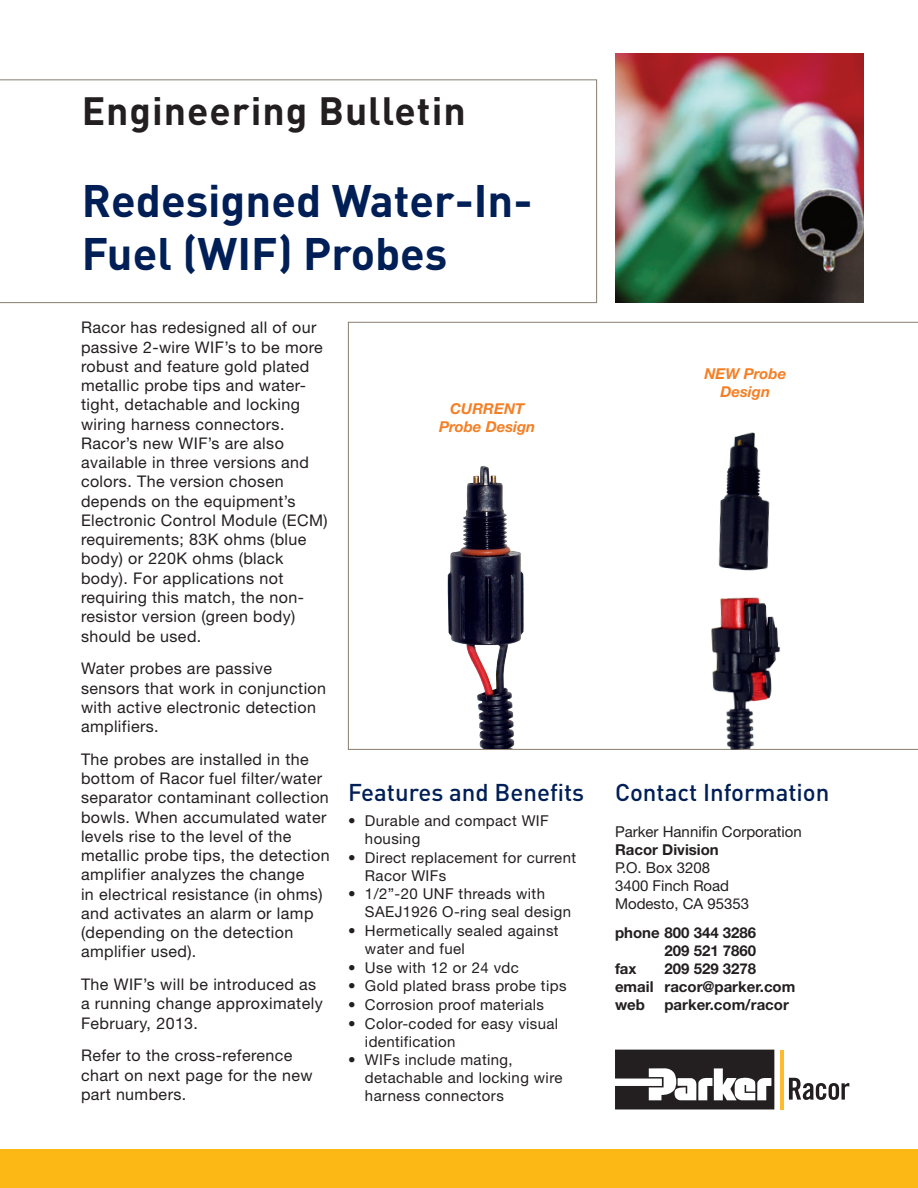
<style>
.page{position:relative;width:918px;height:1188px;background:#fff}
.page>*{position:absolute;margin:0;border:0;box-sizing:border-box;transform-origin:0 0}
.t1{font:700 45px/52.5px "DINOT";color:#001f56}
.t2{font:700 39px "DINOT";letter-spacing:.025em;color:#231f20}
.t3{font:500 24px "DINOT";color:#001f56}
.t4{font:16.05px/19.2px "Helvetica Neue LT Std";letter-spacing:.025em;color:#231f20}
.t5{font:15px/18px "Helvetica Neue LT Std";letter-spacing:.025em;color:#231f20}
.t6{font:700 15px/18px "Helvetica Neue LT Std";color:#231f20;text-align:right}
.t7{font:15px "Helvetica Neue LT Std";color:#231f20}
.t8{font:italic 700 15px/18px "Helvetica Neue LT Std";color:#f48026;text-align:center}
</style>
<div class="page">
<svg style="left:0;top:79px;width:597px;height:224px"></svg>
<img style="left:615px;top:54px;width:249px;height:249px">
<div style="left:0;top:1150px;width:918px;height:38px;background:#fcb814"></div>
<svg style="left:615px;top:1050px;width:159px;height:59px"></svg>
<hr style="left:780px;top:1050px;width:4px;height:60px;background:#fdbb2e">
<svg style="left:789px;top:1078px;width:60px;height:22px"></svg>
<svg style="left:348px;top:322px;width:570px;height:428px"></svg>
<img style="left:445px;top:463px;width:81px;height:286px">
<img style="left:701px;top:591px;width:87px;height:159px">
<img style="left:703px;top:427px;width:88px;height:150px">
<p class="t2" style="left:82px;top:84px;width:385px">Engineering Bulletin</p>
<p class="t1" style="left:82px;top:173px;width:452px">Redesigned Water-In-<br>Fuel (WIF) Probes</p>
<p class="t4" style="left:81px;top:318px;width:248px">Racor has redesigned all of our passive 2-wire WIF’s to be more robust and feature gold plated metallic probe tips and water&shy;tight, detachable and locking wiring harness connectors.<br>Racor’s new WIF’s are also available in three versions and colors. The version chosen depends on the equipment’s<br>Electronic Control Module (ECM) requirements; 83K ohms (blue body) or 220K ohms (black body). For applications not requiring this match, the non&shy;resistor version (green body) should be used.</p>
<p class="t4" style="left:81px;top:659px;width:247px">Water probes are passive sensors that work in conjunction with active electronic detection amplifiers.</p>
<p class="t4" style="left:81px;top:749px;width:250px">The probes are installed in the bottom of Racor fuel filter/water separator contaminant collection bowls. When accumulated water levels rise to the level of the metallic probe tips, the detection amplifier analyzes the change<br>in electrical resistance (in ohms) and activates an alarm or lamp (depending on the detection amplifier used).</p>
<p class="t4" style="left:81px;top:975px;width:243px">The WIF’s will be introduced as a running change approximately<br>February, 2013.</p>
<p class="t4" style="left:81px;top:1046px;width:233px">Refer to the cross-reference chart on next page for the new part numbers.</p>
<p class="t8" style="left:439px;top:399px;width:98px">CURRENT<br>Probe Design</p>
<p class="t3" style="left:348px;top:776px;width:238px">Features and Benefits</p>
<p class="t5" style="left:365px;top:811px;width:185px;text-indent:-17px">• Durable and compact WIF housing</p>
<p class="t5" style="left:365px;top:848px;width:213px;text-indent:-17px">• Direct replacement for current<br>Racor WIFs</p>
<p class="t5" style="left:365px;top:885px;width:208px;text-indent:-17px">• 1/2”-20 UNF threads with<br>SAEJ1926 O-ring seal design</p>
<p class="t5" style="left:365px;top:921px;width:195px;text-indent:-17px">• Hermetically sealed against water and fuel</p>
<p class="t5" style="left:348px;top:958px;width:172px">• Use with 12 or 24 vdc</p>
<p class="t5" style="left:348px;top:977px;width:220px">• Gold plated brass probe tips</p>
<p class="t5" style="left:348px;top:995px;width:197px">• Corrosion proof materials</p>
<p class="t5" style="left:365px;top:1014px;width:195px;text-indent:-17px">• Color-coded for easy visual identification</p>
<p class="t5" style="left:365px;top:1051px;width:199px;text-indent:-17px">• WIFs include mating, detachable and locking wire harness connectors</p>
<p class="t8" style="left:704px;top:365px;width:83px">NEW Probe<br>Design</p>
<p class="t3" style="left:615px;top:776px;width:216px">Contact Information</p>
<p class="t7" style="left:615px;top:823px;width:188px">Parker Hannifin Corporation</p>
<p class="t6" style="left:615px;top:841px;width:105px">Racor Division</p>
<p class="t5" style="left:615px;top:859px;width:97px">P.O. Box 3208</p>
<p class="t7" style="left:615px;top:877px;width:116px">3400 Finch Road</p>
<p class="t7" style="left:615px;top:895px;width:136px">Modesto, CA 95353</p>
<p class="t6" style="left:615px;top:923px;width:143px">phone 800 344 3286<br>209 521 7860</p>
<p class="t6" style="left:615px;top:959px;width:23px">fax</p>
<p class="t6" style="left:664px;top:959px;width:93px">209 529 3278</p>
<p class="t6" style="left:615px;top:977px;width:182px">email racor@parker.com</p>
<p class="t6" style="left:615px;top:995px;width:31px">web</p>
<p class="t6" style="left:664px;top:995px;width:126px">parker.com/racor</p>
</div>
